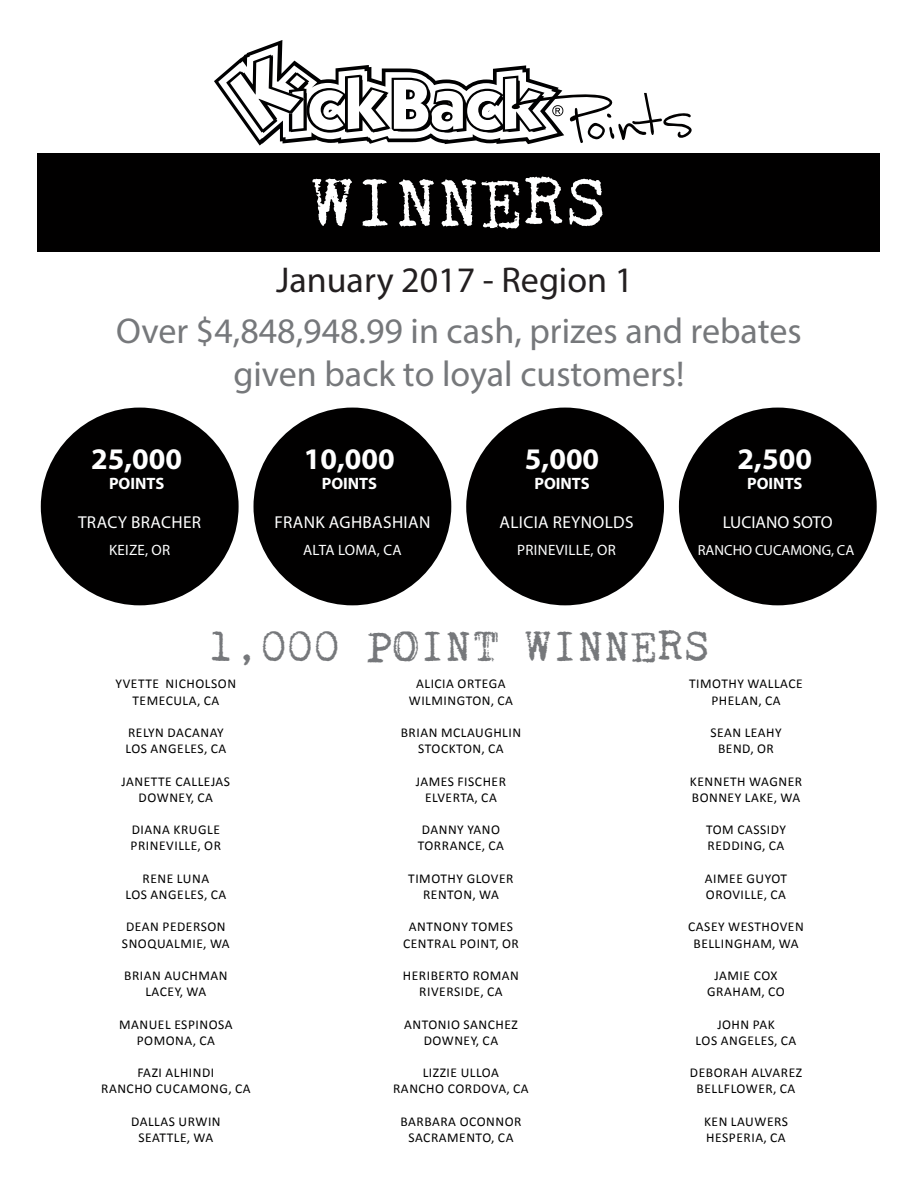
<style>
.page{position:relative;width:918px;height:1188px;background:#fff}
.page>*{position:absolute;margin:0;border:0;box-sizing:border-box;transform-origin:0 0}
.t1{font:72px "Kingthings Trypewriter 2";color:#fff}
.t2{font:45px "Kingthings Trypewriter 2";color:#76787b}
.t3{font:36px "Myriad Pro";color:#76787b}
.t4{font:36px "Myriad Pro";color:#231f20}
.t5{font:700 30px "Myriad Pro";color:#fff}
.t6{font:17.25px "Myriad Pro";letter-spacing:.02em;color:#fff}
.t7{font:17.25px "Myriad Pro";color:#fff}
.t8{font:700 16.5px "Myriad Pro";color:#fff}
.t9{font:15px "Myriad Pro";letter-spacing:.02em;color:#fff}
.t10{font:14.7px "Myriad Pro";color:#fff}
.t11{font:13.5px/16.2px "Calibri";letter-spacing:.04em;color:#000001;text-align:center}
</style>
<div class="page">
<div style="left:38px;top:153px;width:842px;height:98px;background:#010000"></div>
<div style="left:41px;top:408px;width:198px;height:197px;background:#010000;border-radius:50%"></div>
<div style="left:466px;top:408px;width:198px;height:197px;background:#010000;border-radius:50%"></div>
<div style="left:254px;top:408px;width:197px;height:197px;background:#010000;border-radius:50%"></div>
<div style="left:679px;top:408px;width:198px;height:197px;background:#010000;border-radius:50%"></div>
<svg style="left:214px;top:40px;width:478px;height:106px"></svg>
<p class="t1" style="left:311px;top:163px;width:297px">WINNERS</p>
<p class="t4" style="left:276px;top:258px;width:359px">January 2017 - Region 1</p>
<p class="t3" style="left:116px;top:308px;width:687px">Over $4,848,948.99 in cash, prizes and rebates</p>
<p class="t3" style="left:234px;top:351px;width:452px">given back to loyal customers!</p>
<p class="t5" style="left:91px;top:440px;width:93px">25,000</p>
<p class="t5" style="left:304px;top:440px;width:93px">10,000</p>
<p class="t5" style="left:525px;top:440px;width:76px">5,000</p>
<p class="t5" style="left:738px;top:440px;width:76px">2,500</p>
<p class="t8" style="left:109px;top:472px;width:57px">POINTS</p>
<p class="t8" style="left:322px;top:472px;width:57px">POINTS</p>
<p class="t8" style="left:534px;top:472px;width:57px">POINTS</p>
<p class="t8" style="left:747px;top:472px;width:57px">POINTS</p>
<p class="t6" style="left:78px;top:512px;width:125px">TRACY BRACHER</p>
<p class="t9" style="left:109px;top:541px;width:63px">KEIZE, OR</p>
<p class="t7" style="left:723px;top:512px;width:111px">LUCIANO SOTO</p>
<p class="t10" style="left:698px;top:541px;width:158px">RANCHO CUCAMONG, CA</p>
<p class="t6" style="left:274px;top:512px;width:157px">FRANK AGHBASHIAN</p>
<p class="t9" style="left:303px;top:541px;width:100px">ALTA LOMA, CA</p>
<p class="t6" style="left:500px;top:512px;width:136px">ALICIA REYNOLDS</p>
<p class="t9" style="left:517px;top:541px;width:100px">PRINEVILLE, OR</p>
<p class="t2" style="left:208px;top:622px;width:503px">1,000 POINT WINNERS</p>
<p class="t11" style="left:116px;top:676px;width:122px">YVETTE NICHOLSON<br>TEMECULA, CA</p>
<p class="t11" style="left:125px;top:724px;width:102px;text-align:left">RELYN DACANAY<br>LOS ANGELES, CA</p>
<p class="t11" style="left:122px;top:773px;width:110px">JANETTE CALLEJAS<br>DOWNEY, CA</p>
<p class="t11" style="left:131px;top:822px;width:92px;text-align:left">DIANA KRUGLE<br>PRINEVILLE, OR</p>
<p class="t11" style="left:125px;top:870px;width:102px">RENE LUNA<br>LOS ANGELES, CA</p>
<p class="t11" style="left:122px;top:919px;width:109px">DEAN PEDERSON<br>SNOQUALMIE, WA</p>
<p class="t11" style="left:124px;top:967px;width:105px">BRIAN AUCHMAN<br>LACEY, WA</p>
<p class="t11" style="left:119px;top:1016px;width:115px">MANUEL ESPINOSA<br>POMONA, CA</p>
<p class="t11" style="left:101px;top:1065px;width:151px">FAZI ALHINDI<br>RANCHO CUCAMONG, CA</p>
<p class="t11" style="left:131px;top:1113px;width:91px">DALLAS URWIN<br>SEATTLE, WA</p>
<p class="t11" style="left:409px;top:676px;width:106px">ALICIA ORTEGA<br>WILMINGTON, CA</p>
<p class="t11" style="left:401px;top:724px;width:122px">BRIAN MCLAUGHLIN<br>STOCKTON, CA</p>
<p class="t11" style="left:416px;top:773px;width:92px">JAMES FISCHER<br>ELVERTA, CA</p>
<p class="t11" style="left:418px;top:822px;width:88px;text-align:left">DANNY YANO<br>TORRANCE, CA</p>
<p class="t11" style="left:408px;top:870px;width:107px">TIMOTHY GLOVER<br>RENTON, WA</p>
<p class="t11" style="left:403px;top:919px;width:117px">ANTNONY TOMES<br>CENTRAL POINT, OR</p>
<p class="t11" style="left:403px;top:967px;width:118px">HERIBERTO ROMAN<br>RIVERSIDE, CA</p>
<p class="t11" style="left:404px;top:1016px;width:115px">ANTONIO SANCHEZ<br>DOWNEY, CA</p>
<p class="t11" style="left:393px;top:1065px;width:137px">LIZZIE ULLOA<br>RANCHO CORDOVA, CA</p>
<p class="t11" style="left:400px;top:1113px;width:123px">BARBARA OCONNOR<br>SACRAMENTO, CA</p>
<p class="t11" style="left:689px;top:676px;width:115px">TIMOTHY WALLACE<br>PHELAN, CA</p>
<p class="t11" style="left:710px;top:724px;width:73px">SEAN LEAHY<br>BEND, OR</p>
<p class="t11" style="left:690px;top:773px;width:114px;text-align:left">KENNETH WAGNER<br>BONNEY LAKE, WA</p>
<p class="t11" style="left:706px;top:822px;width:81px;text-align:left">TOM CASSIDY<br>REDDING, CA</p>
<p class="t11" style="left:705px;top:870px;width:84px;text-align:left">AIMEE GUYOT<br>OROVILLE, CA</p>
<p class="t11" style="left:688px;top:919px;width:117px">CASEY WESTHOVEN<br>BELLINGHAM, WA</p>
<p class="t11" style="left:707px;top:967px;width:79px">JAMIE COX<br>GRAHAM, CO</p>
<p class="t11" style="left:696px;top:1016px;width:102px">JOHN PAK<br>LOS ANGELES, CA</p>
<p class="t11" style="left:690px;top:1065px;width:114px">DEBORAH ALVAREZ<br>BELLFLOWER, CA</p>
<p class="t11" style="left:704px;top:1113px;width:86px;text-align:left">KEN LAUWERS<br>HESPERIA, CA</p>
</div>
